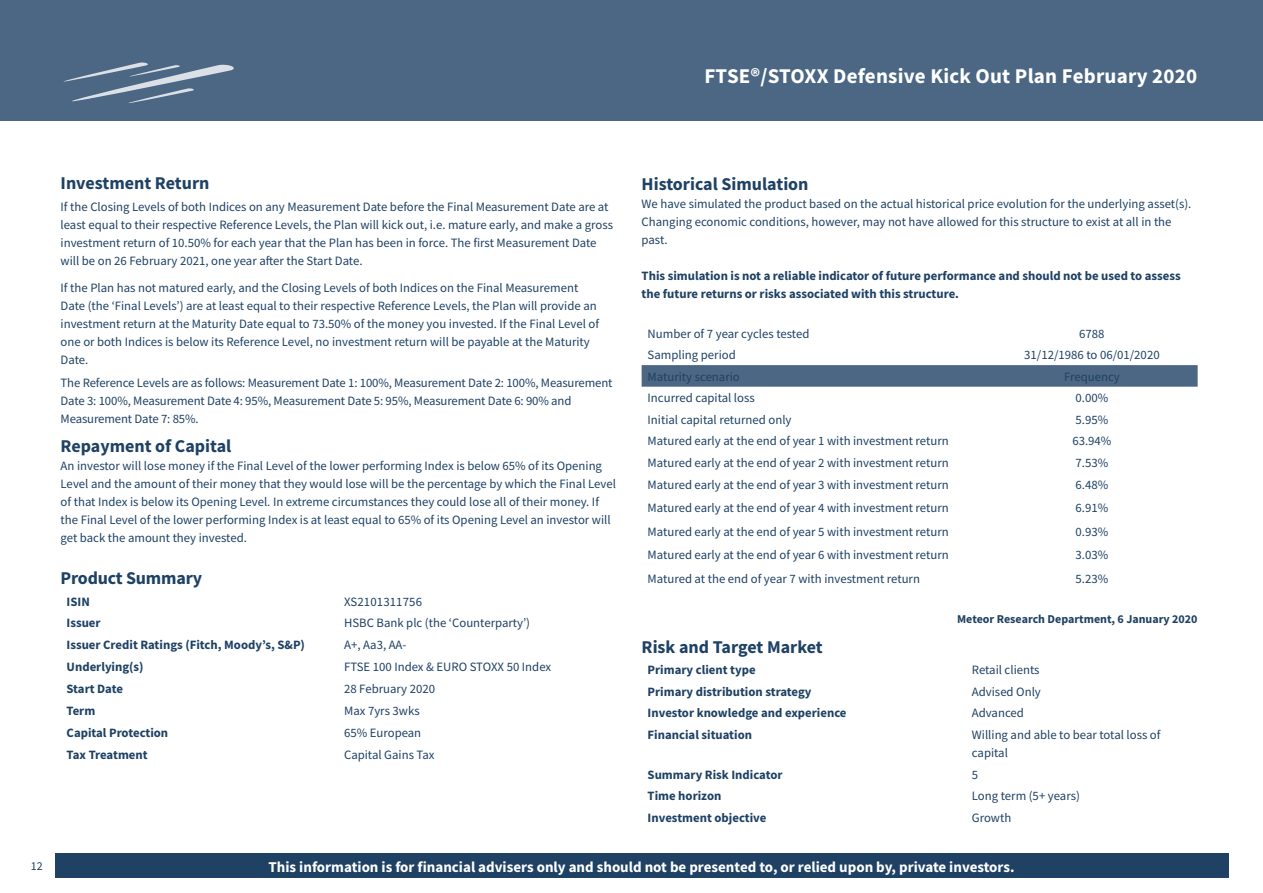
<style>
.page{position:relative;width:1263px;height:893px;background:#fff}
.page>*{position:absolute;margin:0;border:0;box-sizing:border-box;transform-origin:0 0}
.Plan_header{font:700 21px "Source Sans Pro";letter-spacing:.01em;color:#fff}
.Sub_heading{font:700 18px "Source Sans Pro";color:#1e4164}
.body_copy_-_factshee{font:700 18px "Source Sans Pro";color:#1e4164}
.Body_copy_bold{font:700 15px "Source Sans Pro";color:#fff}
.Body_copy{font:12.75px/18px "Source Sans Pro";color:#1e4164}
.Body_Text{font:12.75px/18px "Source Sans Pro";color:#1e4164}
.body_copy_-_factshee-2{font:12.75px/18px "Source Sans Pro";color:#1e4164}
.Body_copy-2{font:700 12.75px/18px "Source Sans Pro";color:#1e4164}
.Body_copy-3{font:700 12.75px "Source Sans Pro";letter-spacing:-.02em;color:#1e4164}
.t1{font:700 12px "Source Sans Pro";color:#1e4164}
.t2{font:12px "Source Sans Pro";color:#1e4164}
</style>
<div class="page">
<svg style="left:642px;top:365px;width:555px;height:22px;background:#4e6985"></svg>
<div style="left:0;top:0;width:1263px;height:120px;background:#4b6783"></div>
<svg style="left:63px;top:62px;width:171px;height:42px"></svg>
<div style="left:55px;top:854px;width:1173px;height:24px;background:#1e4164"></div>
<p class="Plan_header" style="left:704px;top:62px;width:494px">FTSE®/STOXX Defensive Kick Out Plan February 2020</p>
<p class="t2" style="left:31px;top:858px;width:13px">12</p>
<p class="Sub_heading" style="left:61px;top:171px;width:150px">Investment Return</p>
<p class="Body_Text" style="left:61px;top:198px;width:554px">If the Closing Levels of both Indices on any Measurement Date before the Final Measurement Date are at least equal to their respective Reference Levels, the Plan will kick out, i.e. mature early, and make a gross investment return of 10.50% for each year that the Plan has been in force. The first Measurement Date will be on 26 February 2021, one year after the Start Date.</p>
<p class="Body_Text" style="left:61px;top:279px;width:540px">If the Plan has not matured early, and the Closing Levels of both Indices on the Final Measurement Date (the ‘Final Levels’) are at least equal to their respective Reference Levels, the Plan will provide an investment return at the Maturity Date equal to 73.50% of the money you invested. If the Final Level of one or both Indices is below its Reference Level, no investment return will be payable at the Maturity Date.</p>
<p class="body_copy_-_factshee-2" style="left:61px;top:374px;width:553px">The Reference Levels are as follows: Measurement Date 1: 100%, Measurement Date 2: 100%, Measurement<br>Date 3: 100%, Measurement Date 4: 95%, Measurement Date 5: 95%, Measurement Date 6: 90% and<br>Measurement Date 7: 85%.</p>
<p class="body_copy_-_factshee" style="left:61px;top:434px;width:172px">Repayment of Capital</p>
<p class="body_copy_-_factshee-2" style="left:61px;top:457px;width:557px">An investor will lose money if the Final Level of the lower performing Index is below 65% of its Opening Level and the amount of their money that they would lose will be the percentage by which the Final Level of that Index is below its Opening Level. In extreme circumstances they could lose all of their money. If the Final Level of the lower performing Index is at least equal to 65% of its Opening Level an investor will get back the amount they invested.</p>
<p class="Sub_heading" style="left:61px;top:566px;width:143px">Product Summary</p>
<p class="Body_copy-2" style="left:67px;top:592px;width:25px">ISIN</p>
<p class="body_copy_-_factshee-2" style="left:344px;top:592px;width:79px">XS2101311756</p>
<p class="Body_copy-2" style="left:67px;top:614px;width:36px">Issuer</p>
<p class="Body_copy" style="left:344px;top:614px;width:188px">HSBC Bank plc (the ‘Counterparty’)</p>
<p class="Body_copy-2" style="left:67px;top:635px;width:240px">Issuer Credit Ratings (Fitch, Moody’s, S&amp;P)</p>
<p class="Body_copy" style="left:344px;top:636px;width:64px">A+, Aa3, AA-</p>
<p class="Body_copy-2" style="left:67px;top:657px;width:79px">Underlying(s)</p>
<p class="Body_copy" style="left:344px;top:657px;width:209px">FTSE 100 Index &amp; EURO STOXX 50 Index</p>
<p class="Body_copy-3" style="left:67px;top:680px;width:58px">Start Date</p>
<p class="Body_copy" style="left:344px;top:679px;width:93px">28 February 2020</p>
<p class="Body_copy-2" style="left:67px;top:701px;width:30px">Term</p>
<p class="Body_copy" style="left:344px;top:701px;width:77px">Max 7yrs 3wks</p>
<p class="Body_copy-2" style="left:67px;top:723px;width:103px">Capital Protection</p>
<p class="Body_copy" style="left:344px;top:723px;width:79px">65% European</p>
<p class="Body_copy-2" style="left:67px;top:745px;width:83px">Tax Treatment</p>
<p class="Body_copy" style="left:344px;top:745px;width:92px">Capital Gains Tax</p>
<p class="Sub_heading" style="left:642px;top:172px;width:168px">Historical Simulation</p>
<p class="Body_copy" style="left:642px;top:195px;width:551px">We have simulated the product based on the actual historical price evolution for the underlying asset(s).<br>Changing economic conditions, however, may not have allowed for this structure to exist at all in the past.</p>
<p class="Body_copy-2" style="left:642px;top:267px;width:541px">This simulation is not a reliable indicator of future performance and should not be used to assess the future returns or risks associated with this structure.</p>
<p class="Body_copy" style="left:648px;top:324px;width:163px">Number of 7 year cycles tested</p>
<p class="Body_copy" style="left:1079px;top:324px;width:27px">6788</p>
<p class="Body_copy" style="left:648px;top:346px;width:90px">Sampling period</p>
<p class="Body_copy" style="left:1024px;top:346px;width:137px">31/12/1986 to 06/01/2020</p>
<p class="Body_copy" style="left:648px;top:367px;width:94px">Maturity scenario</p>
<p class="Body_copy" style="left:1064px;top:367px;width:57px">Frequency</p>
<p class="Body_copy" style="left:648px;top:389px;width:109px">Incurred capital loss</p>
<p class="Body_copy" style="left:1075px;top:389px;width:34px">0.00%</p>
<p class="Body_copy" style="left:648px;top:410px;width:145px">Initial capital returned only</p>
<p class="Body_copy" style="left:1075px;top:410px;width:34px">5.95%</p>
<p class="Body_copy" style="left:648px;top:432px;width:303px">Matured early at the end of year 1 with investment return</p>
<p class="Body_copy" style="left:1072px;top:432px;width:41px">63.94%</p>
<p class="Body_copy" style="left:648px;top:454px;width:303px">Matured early at the end of year 2 with investment return</p>
<p class="Body_copy" style="left:1075px;top:454px;width:34px">7.53%</p>
<p class="Body_copy" style="left:648px;top:475px;width:303px">Matured early at the end of year 3 with investment return</p>
<p class="Body_copy" style="left:1075px;top:475px;width:34px">6.48%</p>
<p class="Body_copy" style="left:648px;top:498px;width:303px">Matured early at the end of year 4 with investment return</p>
<p class="Body_copy" style="left:1075px;top:498px;width:34px">6.91%</p>
<p class="Body_copy" style="left:648px;top:522px;width:303px">Matured early at the end of year 5 with investment return</p>
<p class="Body_copy" style="left:1075px;top:522px;width:34px">0.93%</p>
<p class="Body_copy" style="left:648px;top:546px;width:303px">Matured early at the end of year 6 with investment return</p>
<p class="Body_copy" style="left:1075px;top:546px;width:34px">3.03%</p>
<p class="Body_copy" style="left:648px;top:570px;width:274px">Matured at the end of year 7 with investment return</p>
<p class="Body_copy" style="left:1075px;top:570px;width:34px">5.23%</p>
<p class="t1" style="left:957px;top:611px;width:242px">Meteor Research Department, 6 January 2020</p>
<p class="Sub_heading" style="left:642px;top:634px;width:183px">Risk and Target Market</p>
<p class="Body_copy-2" style="left:648px;top:661px;width:110px">Primary client type</p>
<p class="Body_copy" style="left:972px;top:661px;width:69px">Retail clients</p>
<p class="Body_copy-2" style="left:648px;top:682px;width:165px">Primary distribution strategy</p>
<p class="Body_copy" style="left:972px;top:682px;width:71px">Advised Only</p>
<p class="Body_copy-2" style="left:648px;top:704px;width:200px">Investor knowledge and experience</p>
<p class="Body_copy" style="left:972px;top:704px;width:54px">Advanced</p>
<p class="Body_copy-2" style="left:648px;top:725px;width:106px">Financial situation</p>
<p class="Body_copy" style="left:972px;top:726px;width:190px">Willing and able to bear total loss of capital</p>
<p class="Body_copy-2" style="left:648px;top:765px;width:136px">Summary Risk Indicator</p>
<p class="Body_copy" style="left:972px;top:765px;width:8px">5</p>
<p class="Body_copy-2" style="left:648px;top:787px;width:75px">Time horizon</p>
<p class="Body_copy" style="left:972px;top:787px;width:110px">Long term (5+ years)</p>
<p class="Body_copy-2" style="left:648px;top:808px;width:120px">Investment objective</p>
<p class="Body_copy" style="left:972px;top:808px;width:41px">Growth</p>
<p class="Body_copy_bold" style="left:269px;top:856px;width:747px">This information is for financial advisers only and should not be presented to, or relied upon by, private investors.</p>
</div>
